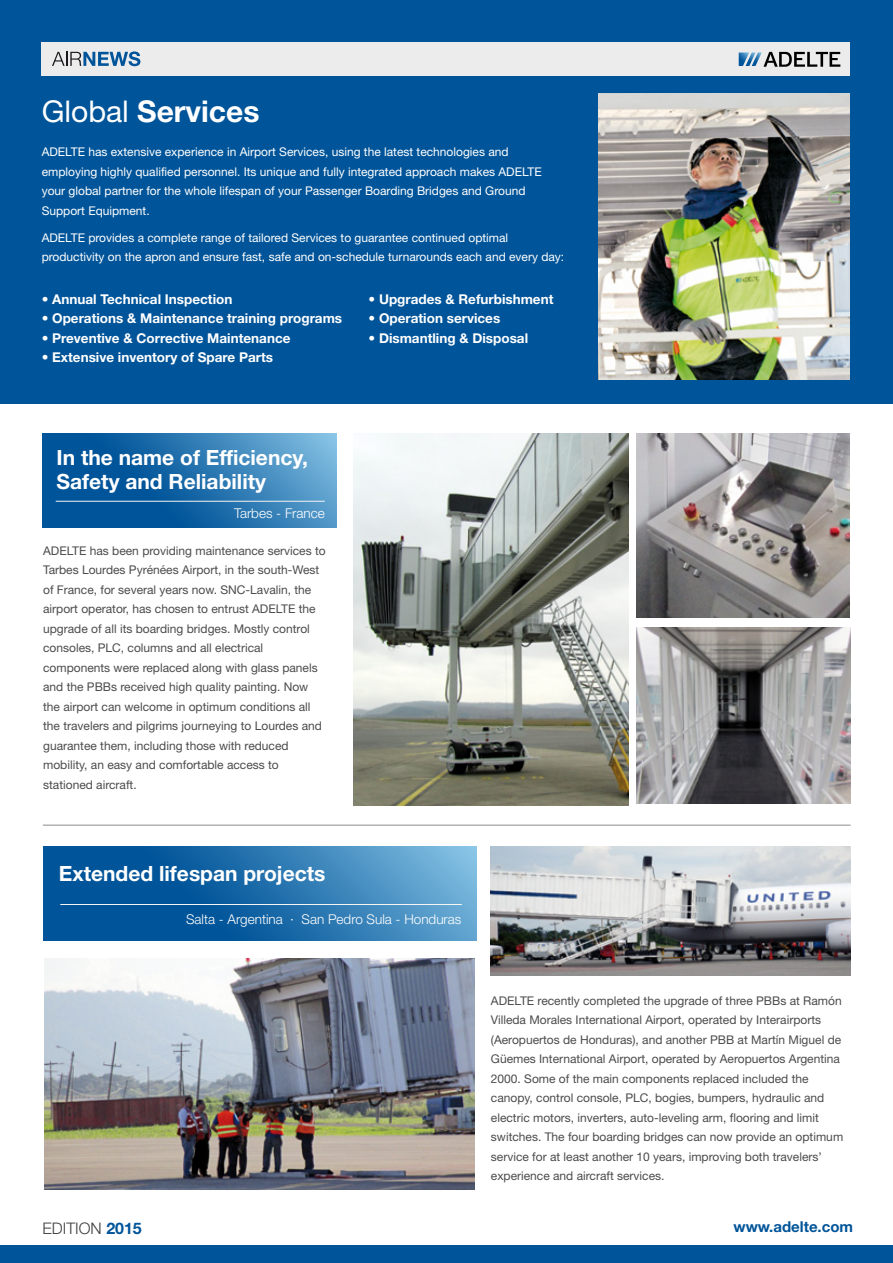
<style>
.page{position:relative;width:893px;height:1263px;background:#fff}
.page>*{position:absolute;margin:0;border:0;box-sizing:border-box;transform-origin:0 0}
.t1{font:700 30px "Helvetica Neue";color:#fff}
.t2{font:700 21px/24px "Helvetica Neue";color:#fff}
.t3{font:300 15.9px "Helvetica Neue";color:#3d3d3f}
.t4{font:700 15px "Helvetica Neue";color:#005499}
.t5{font:700 13.5px "Helvetica Neue";color:#fff}
.t6{font:300 13.5px "Helvetica Neue";color:#fff}
.t7{font:12px/19.5px "Helvetica Neue";color:#4b4b4d}
.t8{font:12px/19.5px "Helvetica Neue";color:#fff}
.s1{font-weight:400}
.s2{font-weight:700;color:#005499}
</style>
<div class="page">
<div style="left:0;top:0;width:893px;height:403px;background:#005499"></div>
<img style="left:598px;top:93px;width:252px;height:287px">
<hr style="left:43px;top:825px;width:808px;height:1px;background:#8d8d8e">
<img style="left:353px;top:434px;width:276px;height:371px">
<svg style="left:43px;top:846px;width:433px;height:95px;background:#2573ae"></svg>
<div style="left:0;top:1246px;width:893px;height:17px;background:#005499"></div>
<img style="left:636px;top:628px;width:215px;height:176px">
<hr style="left:60px;top:904px;width:402px;height:1px;background:#f5f5f4">
<img style="left:45px;top:959px;width:429px;height:231px">
<svg style="left:42px;top:434px;width:294px;height:93px;background:#2472ad"></svg>
<hr style="left:56px;top:501px;width:269px;height:1px;background:#f5f5f4">
<div style="left:42px;top:42px;width:808px;height:34px;background:#ececed"></div>
<svg style="left:52px;top:51px;width:88px;height:15px"></svg>
<svg style="left:739px;top:52px;width:101px;height:15px"></svg>
<img style="left:491px;top:846px;width:360px;height:129px">
<img style="left:636px;top:434px;width:214px;height:184px">
<p class="t1" style="left:42px;top:93px;width:219px"><span class="s1">Global</span> Services</p>
<p class="t8" style="left:42px;top:142px;width:502px">ADELTE has extensive experience in Airport Services, using the latest technologies and employing highly qualified personnel. Its unique and fully integrated approach makes ADELTE your global partner for the whole lifespan of your Passenger Boarding Bridges and Ground Support Equipment.</p>
<p class="t8" style="left:42px;top:228px;width:524px">ADELTE provides a complete range of tailored Services to guarantee continued optimal productivity on the apron and ensure fast, safe and on-schedule turnarounds each and every day:</p>
<p class="t5" style="left:368px;top:291px;width:186px">• Upgrades &amp; Refurbishment</p>
<p class="t5" style="left:368px;top:310px;width:133px">• Operation services</p>
<p class="t5" style="left:368px;top:330px;width:161px">• Dismantling &amp; Disposal</p>
<p class="t5" style="left:42px;top:291px;width:192px">• Annual Technical Inspection</p>
<p class="t5" style="left:42px;top:310px;width:302px">• Operations &amp; Maintenance training programs</p>
<p class="t5" style="left:42px;top:330px;width:250px">• Preventive &amp; Corrective Maintenance</p>
<p class="t5" style="left:42px;top:349px;width:233px">• Extensive inventory of Spare Parts</p>
<p class="t2" style="left:57px;top:444px;width:253px">In the name of Efficiency,<br>Safety and Reliability</p>
<p class="t6" style="left:234px;top:505px;width:92px">Tarbes - France</p>
<p class="t7" style="left:43px;top:540px;width:284px">ADELTE has been providing maintenance services to Tarbes Lourdes Pyrénées Airport, in the south-West of France, for several years now. SNC-Lavalin, the airport operator, has chosen to entrust ADELTE the upgrade of all its boarding bridges. Mostly control consoles, PLC, columns and all electrical components were replaced along with glass panels and the PBBs received high quality painting. Now the airport can welcome in optimum conditions all the travelers and pilgrims journeying to Lourdes and guarantee them, including those with reduced mobility, an easy and comfortable access to stationed aircraft.</p>
<p class="t2" style="left:59px;top:861px;width:268px">Extended lifespan projects</p>
<p class="t6" style="left:186px;top:911px;width:277px">Salta - Argentina · San Pedro Sula - Honduras</p>
<p class="t7" style="left:491px;top:991px;width:354px">ADELTE recently completed the upgrade of three PBBs at Ramón Villeda Morales International Airport, operated by Interairports (Aeropuertos de Honduras), and another PBB at Martín Miguel de Güemes International Airport, operated by Aeropuertos Argentina 2000. Some of the main components replaced included the canopy, control console, PLC, bogies, bumpers, hydraulic and electric motors, inverters, auto-leveling arm, flooring and limit switches. The four boarding bridges can now provide an optimum service for at least another 10 years, improving both travelers’ experience and aircraft services.</p>
<p class="t3" style="left:42px;top:1218px;width:101px">EDITION <span class="s2">2015</span></p>
<p class="t4" style="left:733px;top:1217px;width:121px">www.adelte.com</p>
</div>
